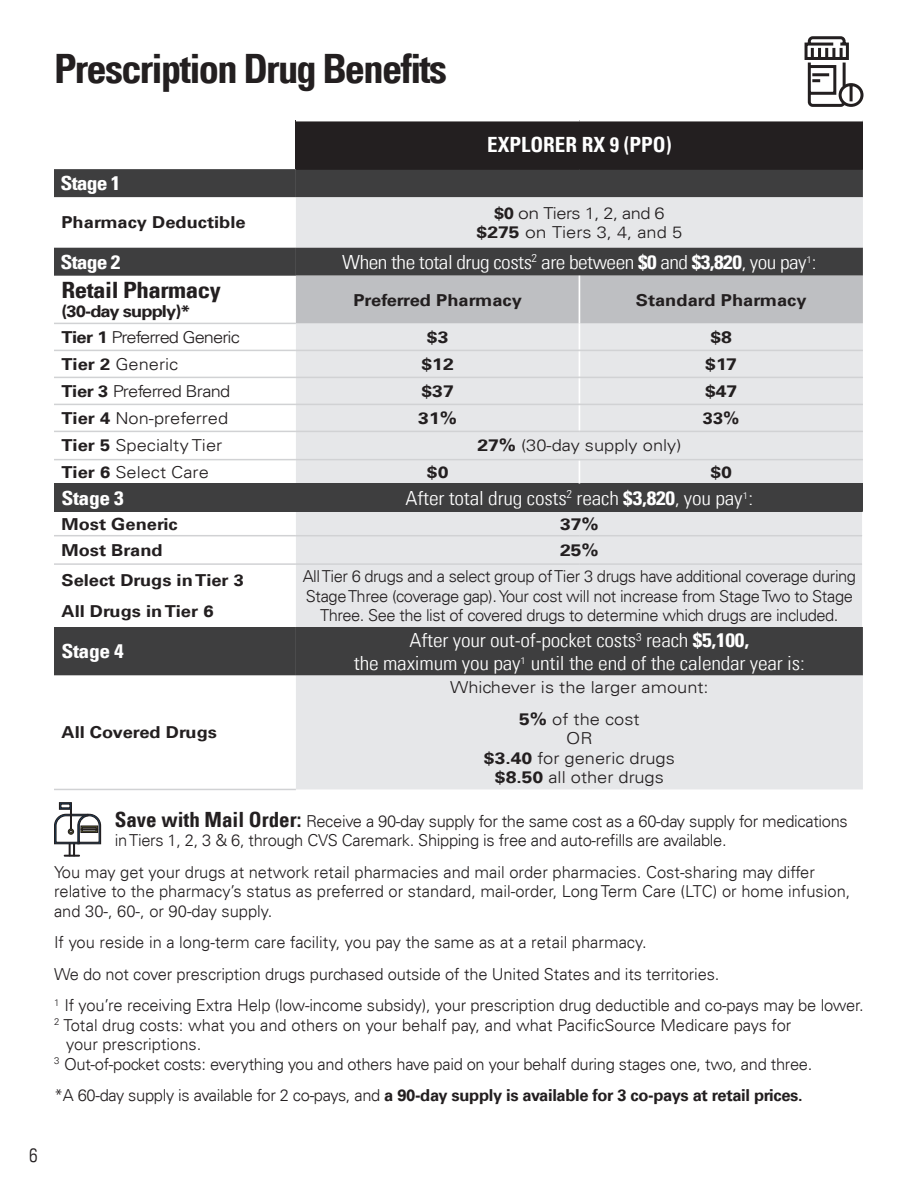
<style>
.page{position:relative;width:918px;height:1188px;background:#fff}
.page>*{position:absolute;margin:0;border:0;box-sizing:border-box;transform-origin:0 0}
.t1{font:700 condensed 40.5px "Univers LT";letter-spacing:-.04em;color:#231f20}
.t2{font:700 condensed 22.5px "Univers LT";letter-spacing:-.02em;color:#231f20;scale:1.11 1}
.Plan_Name_Cell_Text{font:700 condensed 21px "Univers LT";color:#fff}
.Heading_2{font:300 condensed 19.5px/22.5px "Univers LT";letter-spacing:-.01em;color:#fff;text-align:center;scale:1.11 1}
.Heading_2-2{font:700 condensed 19.5px "Univers LT";letter-spacing:-.03em;color:#fff;scale:1.11 1}
.t3{font:300 condensed 19.5px "Univers LT";color:#231f20}
.Body_Copy{font:300 16.5px/19.5px "Univers LT";letter-spacing:-.01em;color:#231f20}
.Body_Copy-2{font:300 16.5px/19.5px "Univers LT";letter-spacing:-.01em;color:#231f20;text-align:center;scale:1.11 1}
.Normal_Bold{font:700 16.5px "Univers LT";color:#231f20;scale:1.11 1}
.Normal_Bold-2{font:700 16.5px "Univers LT";letter-spacing:-.02em;color:#231f20}
.Body_Copy-3{font:300 16.5px/19.5px "Univers LT";letter-spacing:-.01em;color:#231f20;text-align:center;scale:1.17 1}
.Normal_Bold-3{font:700 16.5px "Univers LT";color:#231f20;scale:1.17 1}
.Body_Copy-4{font:300 16.5px "Univers LT";letter-spacing:-.05em;color:#231f20;scale:1.11 1}
.Body_Copy-5{font:300 16.5px "Univers LT";letter-spacing:-.04em;color:#231f20;scale:1.11 1}
.Normal_Bold-4{font:700 16.5px "Univers LT";letter-spacing:-.05em;color:#231f20;scale:1.11 1}
.s1{font-weight:700}
.s2{font-weight:700;font-stretch:condensed;font-size:21px}
.s3{font-weight:300}
</style>
<div class="page">
<div style="left:296px;top:121px;width:567px;height:48px;background:#231f20"></div>
<div style="left:54px;top:169px;width:242px;height:28px;background:#3e3e3f"></div>
<div style="left:296px;top:170px;width:567px;height:27px;background:#3e3e3f"></div>
<svg style="left:54px;top:197px;width:242px;height:592px"></svg>
<svg style="left:296px;top:197px;width:567px;height:592px;background:#c5c6c8"></svg>
<div style="left:54px;top:276px;width:242px;height:47px;background:#fff"></div>
<div style="left:54px;top:484px;width:242px;height:28px;background:#3e3e3f"></div>
<div style="left:296px;top:484px;width:567px;height:28px;background:#3e3e3f"></div>
<svg style="left:296px;top:276px;width:567px;height:155px;background:#d9dadc"></svg>
<svg style="left:579px;top:460px;width:1px;height:24px"></svg>
<hr style="left:296px;top:535px;width:283px;height:1px;background:#d1d2d4">
<hr style="left:579px;top:535px;width:283px;height:1px;background:#d1d2d4">
<hr style="left:296px;top:563px;width:283px;height:2px;background:#d1d2d4">
<hr style="left:579px;top:563px;width:283px;height:2px;background:#d1d2d4">
<hr style="left:54px;top:563px;width:242px;height:2px;background:#d1d2d4">
<hr style="left:862px;top:512px;width:2px;height:24px;background:#fff">
<hr style="left:862px;top:536px;width:2px;height:28px;background:#fff">
<hr style="left:862px;top:564px;width:2px;height:63px;background:#fff">
<hr style="left:54px;top:323px;width:242px;height:1px;background:#d1d2d4">
<hr style="left:54px;top:350px;width:242px;height:1px;background:#d1d2d4">
<hr style="left:54px;top:377px;width:242px;height:1px;background:#d1d2d4">
<hr style="left:54px;top:404px;width:242px;height:1px;background:#d1d2d4">
<hr style="left:54px;top:431px;width:242px;height:1px;background:#d1d2d4">
<hr style="left:54px;top:459px;width:242px;height:1px;background:#d1d2d4">
<hr style="left:54px;top:535px;width:242px;height:1px;background:#d1d2d4">
<hr style="left:54px;top:789px;width:242px;height:1px;background:#d1d2d4">
<hr style="left:296px;top:350px;width:283px;height:1px;background:#d1d2d4">
<hr style="left:579px;top:350px;width:284px;height:1px;background:#d1d2d4">
<hr style="left:296px;top:377px;width:283px;height:1px;background:#d1d2d4">
<hr style="left:579px;top:377px;width:284px;height:1px;background:#d1d2d4">
<hr style="left:296px;top:404px;width:283px;height:1px;background:#d1d2d4">
<hr style="left:579px;top:404px;width:284px;height:1px;background:#d1d2d4">
<hr style="left:296px;top:431px;width:283px;height:1px;background:#d1d2d4">
<hr style="left:579px;top:431px;width:284px;height:1px;background:#d1d2d4">
<hr style="left:296px;top:459px;width:283px;height:1px;background:#d1d2d4">
<hr style="left:579px;top:459px;width:284px;height:1px;background:#d1d2d4">
<hr style="left:296px;top:168px;width:283px;height:2px;background:#231f20">
<hr style="left:579px;top:168px;width:284px;height:2px;background:#231f20">
<svg style="left:804px;top:36px;width:60px;height:71px"></svg>
<svg style="left:54px;top:802px;width:48px;height:55px"></svg>
<h1 class="t1" style="left:54px;top:44px;width:395px">Prescription Drug Benefits</h1>
<p class="Plan_Name_Cell_Text" style="left:487px;top:132px;width:186px">EXPLORER RX 9 (PPO)</p>
<p class="Heading_2-2" style="left:61px;top:171px;width:55px">Stage 1</p>
<p class="Normal_Bold" style="left:61px;top:213px;width:167px">Pharmacy Deductible</p>
<p class="Body_Copy-3" style="left:477px;top:203px;width:177px"><span class="s1">$0</span> on Tiers 1, 2, and 6 <span class="s1">$275</span> on Tiers 3, 4, and 5</p>
<p class="Heading_2-2" style="left:61px;top:250px;width:55px">Stage 2</p>
<p class="Heading_2" style="left:342px;top:250px;width:429px">When the total drug costs<sup>2</sup> are between <span class="s1">$0</span> and <span class="s1">$3,820</span>, you pay<sup>1</sup>:</p>
<p class="t2" style="left:61px;top:276px;width:145px">Retail Pharmacy</p>
<p class="Normal_Bold-4" style="left:61px;top:302px;width:118px">(30-day supply)*</p>
<p class="Normal_Bold" style="left:353px;top:290px;width:153px">Preferred Pharmacy</p>
<p class="Normal_Bold" style="left:636px;top:290px;width:155px">Standard Pharmacy</p>
<p class="Body_Copy-4" style="left:61px;top:327px;width:162px"><span class="s1">Tier 1</span> Preferred Generic</p>
<p class="Normal_Bold-3" style="left:427px;top:327px;width:20px">$3</p>
<p class="Normal_Bold-3" style="left:710px;top:327px;width:20px">$8</p>
<p class="Body_Copy-2" style="left:61px;top:354px;width:107px"><span class="s1">Tier 2</span> Generic</p>
<p class="Normal_Bold-3" style="left:422px;top:354px;width:29px">$12</p>
<p class="Normal_Bold-3" style="left:705px;top:354px;width:29px">$17</p>
<p class="Body_Copy-5" style="left:61px;top:381px;width:154px"><span class="s1">Tier 3</span> Preferred Brand</p>
<p class="Normal_Bold-3" style="left:422px;top:381px;width:29px">$37</p>
<p class="Normal_Bold-3" style="left:705px;top:381px;width:29px">$47</p>
<p class="Body_Copy-2" style="left:61px;top:408px;width:152px"><span class="s1">Tier 4</span> Non-preferred</p>
<p class="Normal_Bold-3" style="left:418px;top:408px;width:35px">31%</p>
<p class="Normal_Bold" style="left:703px;top:408px;width:34px">33%</p>
<p class="Body_Copy-2" style="left:61px;top:436px;width:146px"><span class="s1">Tier 5</span> Specialty Tier</p>
<p class="Body_Copy-2" style="left:477px;top:436px;width:185px"><span class="s1">27%</span> (30-day supply only)</p>
<p class="Body_Copy-2" style="left:61px;top:462px;width:134px"><span class="s1">Tier 6</span> Select Care</p>
<p class="Normal_Bold-3" style="left:427px;top:462px;width:20px">$0</p>
<p class="Normal_Bold-3" style="left:710px;top:462px;width:20px">$0</p>
<p class="Heading_2-2" style="left:61px;top:486px;width:58px">Stage 3</p>
<p class="Heading_2" style="left:406px;top:487px;width:315px">After total drug costs<sup>2</sup> reach <span class="s1">$3,820</span>, you pay<sup>1</sup>:</p>
<p class="Normal_Bold" style="left:61px;top:514px;width:106px">Most Generic</p>
<p class="Normal_Bold-3" style="left:560px;top:514px;width:35px">37%</p>
<p class="Normal_Bold" style="left:61px;top:540px;width:93px">Most Brand</p>
<p class="Normal_Bold-3" style="left:560px;top:540px;width:35px">25%</p>
<p class="Normal_Bold" style="left:61px;top:570px;width:166px">Select Drugs in Tier 3</p>
<p class="Normal_Bold" style="left:61px;top:602px;width:138px">All Drugs in Tier 6</p>
<p class="Body_Copy" style="left:303px;top:566px;width:555px;text-align:center">All Tier 6 drugs and a select group of Tier 3 drugs have additional coverage during<br>Stage Three (coverage gap). Your cost will not increase from Stage Two to Stage<br>Three. See the list of covered drugs to determine which drugs are included.</p>
<p class="Heading_2-2" style="left:61px;top:639px;width:58px">Stage 4</p>
<p class="Heading_2" style="left:354px;top:629px;width:408px">After your out-of-pocket costs<sup>3</sup> reach <span class="s1">$5,100,<br></span>the maximum you pay<sup>1</sup> until the end of the calendar year is:</p>
<p class="Body_Copy-2" style="left:450px;top:678px;width:234px">Whichever is the larger amount:</p>
<p class="Body_Copy-2" style="left:484px;top:709px;width:174px"><span class="s1">5%</span> of the cost<br>OR<br><span class="s1">$3.40</span> for generic drugs <span class="s1">$8.50</span> all other drugs</p>
<p class="Body_Copy" style="left:115px;top:811px;width:735px"><span class="s2">Save with Mail Order:</span> Receive a 90-day supply for the same cost as a 60-day supply for medications in Tiers 1, 2, 3 &amp; 6, through CVS Caremark. Shipping is free and auto-refills are available.</p>
<p class="Body_Copy" style="left:54px;top:862px;width:798px">You may get your drugs at network retail pharmacies and mail order pharmacies. Cost-sharing may differ relative to the pharmacy’s status as preferred or standard, mail-order, Long Term Care (LTC) or home infusion, and 30-, 60-, or 90-day supply.</p>
<p class="Body_Copy" style="left:54px;top:933px;width:594px">If you reside in a long-term care facility, you pay the same as at a retail pharmacy.</p>
<p class="Body_Copy" style="left:54px;top:964px;width:667px">We do not cover prescription drugs purchased outside of the United States and its territories.</p>
<p class="Body_Copy" style="left:54px;top:996px;width:811px"><sup>1</sup> If you’re receiving Extra Help (low-income subsidy), your prescription drug deductible and co-pays may be lower.</p>
<p class="Body_Copy" style="left:54px;top:1015px;width:739px"><sup>2</sup> Total drug costs: what you and others on your behalf pay, and what PacificSource Medicare pays for</p>
<p class="Body_Copy" style="left:66px;top:1035px;width:137px">your prescriptions.</p>
<p class="Body_Copy" style="left:54px;top:1054px;width:760px"><sup>3</sup> Out-of-pocket costs: everything you and others have paid on your behalf during stages one, two, and three.</p>
<p class="Normal_Bold-2" style="left:54px;top:1086px;width:750px"><span class="s3">*A 60-day supply is available for 2 co-pays, and</span> a 90-day supply is available for 3 co-pays at retail prices.</p>
<p class="Normal_Bold" style="left:61px;top:723px;width:142px">All Covered Drugs</p>
<p class="t3" style="left:29px;top:1143px;width:10px">6</p>
</div>
